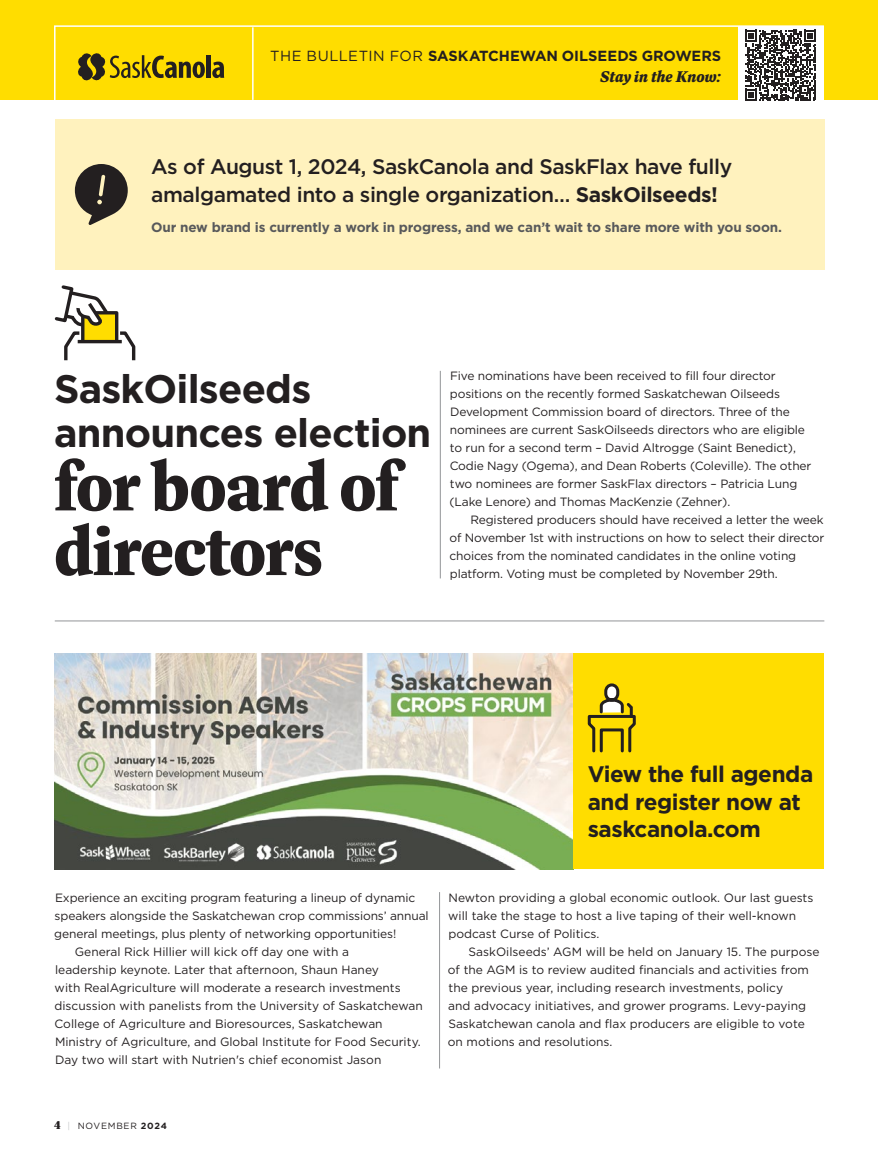
<style>
.page{position:relative;width:878px;height:1161px;background:#fff}
.page>*{position:absolute;margin:0;border:0;box-sizing:border-box;transform-origin:0 0}
.t1{font:800 68.85px/64.7px "Dashiell Bright";letter-spacing:-.02em;color:#231f20}
.t2{font:700 39.75px/44.7px "Gotham";letter-spacing:-.02em;color:#231f20}
.t3{font:700 22.5px/27.8px "Gotham";letter-spacing:-.02em;color:#231f20}
.t4{font:500 21px/27.8px "Gotham";letter-spacing:-.02em;color:#231f20}
.t5{font:italic 800 15.75px "Dashiell Bright";letter-spacing:-.005em;color:#231f20}
.t6{font:700 14.55px "Gotham";letter-spacing:-.005em;color:#231f20}
.t7{font:700 13.5px "Gotham";letter-spacing:-.01em;color:#58595b}
.t8{font:12px/18px "Gotham";letter-spacing:-.01em;color:#231f20}
.t9{font:9px "Gotham";letter-spacing:.08em;color:#231f20}
.s1{font-weight:400}
.s2{font-weight:700}
.s3{font-family:"Dashiell Bright";font-weight:900;font-size:12px}
.s4{color:#c7c8ca}
</style>
<div class="page">
<div style="left:0;top:0;width:878px;height:100px;background:#fd0"></div>
<svg style="left:54px;top:25px;width:770px;height:75px"></svg>
<div style="left:206px;top:55px;width:5px;height:23px;background:#231f20"></div>
<svg style="left:212px;top:62px;width:12px;height:16px"></svg>
<svg style="left:77px;top:52px;width:128px;height:29px"></svg>
<hr style="left:252px;top:27px;width:1px;height:73px;background:#fff">
<div style="left:738px;top:26px;width:85px;height:78px;background:#fff"></div>
<svg style="left:745px;top:30px;width:71px;height:71px"></svg>
<hr style="left:439px;top:892px;width:1px;height:177px;background:#939598">
<hr style="left:440px;top:371px;width:1px;height:207px;background:#939598">
<hr style="left:55px;top:621px;width:769px;height:1px;background:#939598">
<div style="left:55px;top:119px;width:769px;height:151px;background:#fff2be"></div>
<svg style="left:75px;top:164px;width:53px;height:61px"></svg>
<img style="left:55px;top:653px;width:518px;height:216px">
<div style="left:573px;top:653px;width:250px;height:216px;background:#fd0"></div>
<svg style="left:54px;top:285px;width:82px;height:76px"></svg>
<svg style="left:587px;top:683px;width:49px;height:70px"></svg>
<div style="left:599px;top:728px;width:24px;height:24px;border:3px solid #231f20"></div>
<p class="t6" style="left:270px;top:46px;width:452px"><span class="s1">THE BULLETIN FOR</span> SASKATCHEWAN OILSEEDS GROWERS</p>
<h3 class="t5" style="left:600px;top:66px;width:123px">Stay in the Know:</h3>
<h3 class="t4" style="left:151px;top:152px;width:582px">As of August 1, 2024, SaskCanola and SaskFlax have fully amalgamated into a single organization… <span class="s2">SaskOilseeds!</span></h3>
<p class="t7" style="left:151px;top:218px;width:632px">Our new brand is currently a work in progress, and we can’t wait to share more with you soon.</p>
<h2 class="t2" style="left:54px;top:366px;width:379px">SaskOilseeds announces election</h2>
<h1 class="t1" style="left:54px;top:454px;width:346px">for board of directors</h1>
<p class="t8" style="left:449px;top:367px;width:363px">Five nominations have been received to fill four director positions on the recently formed Saskatchewan Oilseeds Development Commission board of directors. Three of the nominees are current SaskOilseeds directors who are eligible to run for a second term – David Altrogge (Saint Benedict), Codie Nagy (Ogema), and Dean Roberts (Coleville). The other two nominees are former SaskFlax directors – Patricia Lung (Lake Lenore) and Thomas MacKenzie (Zehner).</p>
<p class="t8" style="left:449px;top:511px;width:376px;text-indent:21px">Registered producers should have received a letter the week of November 1st with instructions on how to select their director choices from the nominated candidates in the online voting platform. Voting must be completed by November 29th.</p>
<h3 class="t3" style="left:587px;top:760px;width:227px">View the full agenda and register now at saskcanola.com</h3>
<p class="t8" style="left:55px;top:888px;width:362px">Experience an exciting program featuring a lineup of dynamic</p>
<p class="t8" style="left:55px;top:906px;width:375px">speakers alongside the Saskatchewan crop commissions’ annual</p>
<p class="t8" style="left:54px;top:924px;width:343px">general meetings, plus plenty of networking opportunities!</p>
<p class="t8" style="left:75px;top:942px;width:276px">General Rick Hillier will kick off day one with a</p>
<p class="t8" style="left:55px;top:960px;width:325px">leadership keynote. Later that afternoon, Shaun Haney</p>
<p class="t8" style="left:55px;top:978px;width:347px">with RealAgriculture will moderate a research investments</p>
<p class="t8" style="left:54px;top:996px;width:370px">discussion with panelists from the University of Saskatchewan</p>
<p class="t8" style="left:55px;top:1014px;width:329px">College of Agriculture and Bioresources, Saskatchewan</p>
<p class="t8" style="left:55px;top:1032px;width:367px">Ministry of Agriculture, and Global Institute for Food Security.</p>
<p class="t8" style="left:55px;top:1050px;width:328px">Day two will start with Nutrien's chief economist Jason</p>
<p class="t8" style="left:448px;top:888px;width:367px">Newton providing a global economic outlook. Our last guests will take the stage to host a live taping of their well-known podcast Curse of Politics.</p>
<p class="t8" style="left:448px;top:942px;width:373px;text-indent:21px">SaskOilseeds’ AGM will be held on January 15. The purpose of the AGM is to review audited financials and activities from the previous year, including research investments, policy<br>and advocacy initiatives, and grower programs. Levy-paying Saskatchewan canola and flax producers are eligible to vote on motions and resolutions.</p>
<p class="t9" style="left:54px;top:1121px;width:114px"><span class="s3">4</span> <span class="s4">|</span> NOVEMBER <span class="s2">2024</span></p>
</div>
